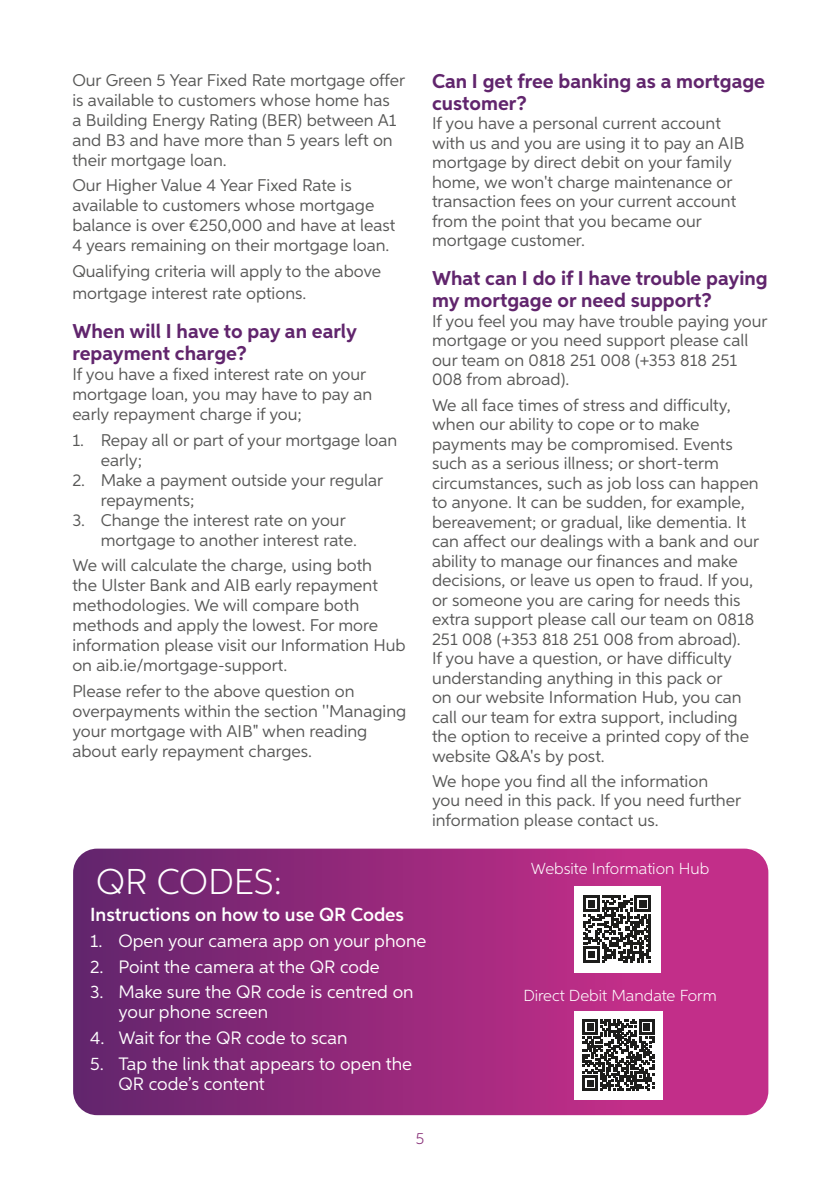
<style>
.page{position:relative;width:840px;height:1191px;background:#fff}
.page>*{position:absolute;margin:0;border:0;box-sizing:border-box;transform-origin:0 0}
.t1{font:300 36px "Aspira";color:#fff}
.t2{font:700 20px/22px "Aspira";color:#61256d}
.t3{font:600 19px "Aspira";color:#fff}
.t4{font:18px/20px "Aspira";color:#fff}
.t5{font:17px/19.6px "Aspira";color:#575756}
.t6{font:300 16px "Aspira";color:#fff}
.t7{font:300 16px "Aspira";color:#842973}
</style>
<div class="page">
<svg style="left:73px;top:848px;width:695px;height:267px;background:#992b7d"></svg>
<div style="left:574px;top:886px;width:85px;height:86px;background:#fff"></div>
<svg style="left:583px;top:895px;width:67px;height:68px"></svg>
<div style="left:574px;top:1010px;width:88px;height:89px;background:#fff"></div>
<svg style="left:582px;top:1019px;width:71px;height:71px"></svg>
<p class="t5" style="left:72px;top:69px;width:334px">Our Green 5 Year Fixed Rate mortgage offer is available to customers whose home has<br>a Building Energy Rating (BER) between A1 and B3 and have more than 5 years left on their mortgage loan.</p>
<p class="t5" style="left:72px;top:175px;width:324px">Our Higher Value 4 Year Fixed Rate is available to customers whose mortgage balance is over €250,000 and have at least 4 years remaining on their mortgage loan.</p>
<p class="t5" style="left:72px;top:260px;width:310px;line-height:22px">Qualifying criteria will apply to the above mortgage interest rate options.</p>
<p class="t2" style="left:72px;top:320px;width:286px">When will I have to pay an early repayment charge?</p>
<p class="t5" style="left:72px;top:364px;width:301px">If you have a fixed interest rate on your mortgage loan, you may have to pay an early repayment charge if you;</p>
<p class="t5" style="left:101px;top:429px;width:298px;text-indent:-28px">1. Repay all or part of your mortgage loan early;</p>
<p class="t5" style="left:101px;top:469px;width:284px;text-indent:-28px">2. Make a payment outside your regular repayments;</p>
<p class="t5" style="left:101px;top:509px;width:257px;text-indent:-28px">3. Change the interest rate on your mortgage to another interest rate.</p>
<p class="t5" style="left:72px;top:555px;width:335px">We will calculate the charge, using both<br>the Ulster Bank and AIB early repayment methodologies. We will compare both methods and apply the lowest. For more information please visit our Information Hub on aib.ie/mortgage-support.</p>
<p class="t5" style="left:72px;top:681px;width:335px">Please refer to the above question on overpayments within the section ''Managing your mortgage with AIB" when reading about early repayment charges.</p>
<p class="t2" style="left:432px;top:70px;width:334px">Can I get free banking as a mortgage customer?</p>
<p class="t5" style="left:432px;top:113px;width:314px">If you have a personal current account with us and you are using it to pay an AIB mortgage by direct debit on your family home, we won't charge maintenance or transaction fees on your current account from the point that you became our mortgage customer.</p>
<p class="t2" style="left:432px;top:268px;width:337px">What can I do if I have trouble paying my mortgage or need support?</p>
<p class="t5" style="left:432px;top:311px;width:337px">If you feel you may have trouble paying your mortgage or you need support please call our team on 0818 251 008 (+353 818 251<br>008 from abroad).</p>
<p class="t5" style="left:432px;top:395px;width:328px">We all face times of stress and difficulty, when our ability to cope or to make payments may be compromised. Events such as a serious illness; or short-term circumstances, such as job loss can happen to anyone. It can be sudden, for example, bereavement; or gradual, like dementia. It can affect our dealings with a bank and our ability to manage our finances and make decisions, or leave us open to fraud. If you, or someone you are caring for needs this extra support please call our team on 0818<br>251 008 (+353 818 251 008 from abroad).<br>If you have a question, or have difficulty understanding anything in this pack or<br>on our website Information Hub, you can call our team for extra support, including the option to receive a printed copy of the website Q&amp;A's by post.</p>
<p class="t5" style="left:432px;top:771px;width:310px">We hope you find all the information<br>you need in this pack. If you need further information please contact us.</p>
<p class="t1" style="left:96px;top:859px;width:187px">QR CODES:</p>
<p class="t3" style="left:90px;top:903px;width:315px">Instructions on how to use QR Codes</p>
<p class="t4" style="left:90px;top:930px;width:337px">1. Open your camera app on your phone</p>
<p class="t4" style="left:90px;top:956px;width:291px">2. Point the camera at the QR code</p>
<p class="t4" style="left:118px;top:982px;width:296px;text-indent:-28px">3. Make sure the QR code is centred on your phone screen</p>
<p class="t4" style="left:90px;top:1027px;width:259px">4. Wait for the QR code to scan</p>
<p class="t4" style="left:118px;top:1053px;width:295px;text-indent:-28px">5. Tap the link that appears to open the<br>QR code’s content</p>
<p class="t7" style="left:415px;top:1128px;width:10px">5</p>
<p class="t6" style="left:530px;top:858px;width:180px">Website Information Hub</p>
<p class="t6" style="left:523px;top:986px;width:195px">Direct Debit Mandate Form</p>
</div>
